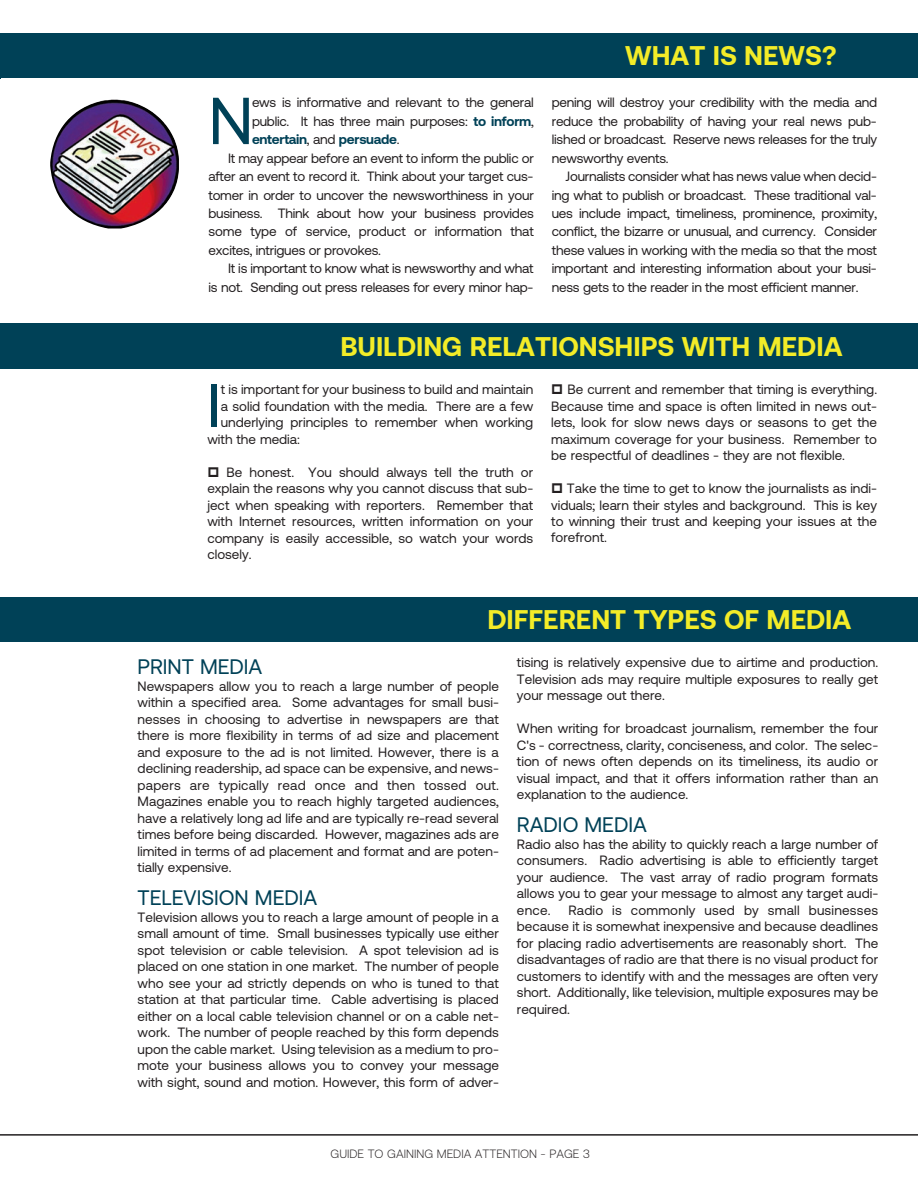
<style>
.page{position:relative;width:918px;height:1188px;background:#fff}
.page>*{position:absolute;margin:0;border:0;box-sizing:border-box;transform-origin:0 0}
.t1{font:66.3px "Aeonik";color:#004157}
.t2{font:60.6px "Aeonik";color:#004157}
.t3{font:700 27px "Aeonik";color:#f3ec28}
.t4{font:21px "Aeonik";color:#004157}
.t5{font:13.5px/16.5px "Aeonik";color:#231f20;text-align:justify}
.t6{font:13.5px/18.5px "Aeonik";letter-spacing:-.02em;color:#231f20;text-align:right}
.t7{font:300 12px "Aeonik";color:#231f20}
.s1{font-weight:700;color:#004157}
</style>
<div class="page">
<div style="left:0;top:33px;width:918px;height:45px;background:#004157"></div>
<div style="left:0;top:324px;width:918px;height:45px;background:#004157"></div>
<div style="left:0;top:597px;width:918px;height:45px;background:#004157"></div>
<hr style="left:0;top:1134px;width:918px;height:2px;background:#231f20">
<img style="left:50px;top:99px;width:129px;height:130px">
<p class="t1" style="left:209px;top:98px;width:46px">N</p>
<p class="t5" style="left:252px;top:95px;width:283px;line-height:18.5px">ews is informative and relevant to the general public. It has three main purposes: <span class="s1">to inform</span>, <span class="s1">entertain</span>, and <span class="s1">persuade</span>.</p>
<p class="t5" style="left:208px;top:150px;width:327px;line-height:18.5px;text-indent:20px">It may appear before an event to inform the public or after an event to record it. Think about your target cus&shy;tomer in order to uncover the newsworthiness in your business. Think about how your business provides some type of service, product or information that excites, intrigues or provokes.</p>
<p class="t6" style="left:208px;top:261px;width:327px">It is important to know what is newsworthy and what<br>is not. Sending out press releases for every minor hap-</p>
<p class="t3" style="left:625px;top:47px;width:213px">WHAT IS NEWS?</p>
<p class="t5" style="left:552px;top:95px;width:327px;line-height:18.5px">pening will destroy your credibility with the media and reduce the probability of having your real news pub&shy;lished or broadcast. Reserve news releases for the truly newsworthy events.</p>
<p class="t5" style="left:552px;top:168px;width:327px;line-height:18.5px;text-indent:14px">Journalists consider what has news value when decid&shy;ing what to publish or broadcast. These traditional val&shy;ues include impact, timeliness, prominence, proximity, conflict, the bizarre or unusual, and currency. Consider these values in working with the media so that the most important and interesting information about your busi&shy;ness gets to the reader in the most efficient manner.</p>
<p class="t3" style="left:340px;top:337px;width:504px">BUILDING RELATIONSHIPS WITH MEDIA</p>
<p class="t2" style="left:207px;top:385px;width:15px">I</p>
<p class="t5" style="left:221px;top:382px;width:314px">t is important for your business to build and maintain</p>
<p class="t5" style="left:221px;top:399px;width:314px">a solid foundation with the media. There are a few</p>
<p class="t5" style="left:221px;top:415px;width:314px">underlying principles to remember when working</p>
<p class="t5" style="left:207px;top:432px;width:94px">with the media:</p>
<p class="t5" style="left:207px;top:465px;width:327px;text-indent:19px">Be honest. You should always tell the truth or explain the reasons why you cannot discuss that sub&shy;ject when speaking with reporters. Remember that with Internet resources, written information on your company is easily accessible, so watch your words closely.</p>
<p class="t5" style="left:551px;top:382px;width:327px;text-indent:16px">Be current and remember that timing is everything.<br>Because time and space is often limited in news out&shy;lets, look for slow news days or seasons to get the maximum coverage for your business. Remember to be respectful of deadlines - they are not flexible.</p>
<p class="t5" style="left:551px;top:481px;width:327px;text-indent:16px">Take the time to get to know the journalists as indi&shy;viduals; learn their styles and background. This is key to winning their trust and keeping your issues at the forefront.</p>
<p class="t3" style="left:487px;top:610px;width:365px">DIFFERENT TYPES OF MEDIA</p>
<p class="t4" style="left:138px;top:660px;width:126px">PRINT MEDIA</p>
<p class="t5" style="left:138px;top:679px;width:363px">Newspapers allow you to reach a large number of people within a specified area. Some advantages for small busi&shy;nesses in choosing to advertise in newspapers are that there is more flexibility in terms of ad size and placement and exposure to the ad is not limited. However, there is a declining readership, ad space can be expensive, and news&shy;papers are typically read once and then tossed out.<br>Magazines enable you to reach highly targeted audiences, have a relatively long ad life and are typically re-read several times before being discarded. However, magazines ads are limited in terms of ad placement and format and are poten&shy;tially expensive.</p>
<p class="t4" style="left:138px;top:891px;width:181px">TELEVISION MEDIA</p>
<p class="t5" style="left:138px;top:910px;width:363px">Television allows you to reach a large amount of people in a small amount of time. Small businesses typically use either spot television or cable television. A spot television ad is placed on one station in one market. The number of people who see your ad strictly depends on who is tuned to that station at that particular time. Cable advertising is placed either on a local cable television channel or on a cable net&shy;work. The number of people reached by this form depends upon the cable market. Using television as a medium to pro&shy;mote your business allows you to convey your message with sight, sound and motion. However, this form of adver-</p>
<p class="t5" style="left:517px;top:656px;width:363px">tising is relatively expensive due to airtime and production.<br>Television ads may require multiple exposures to really get your message out there.</p>
<p class="t5" style="left:517px;top:722px;width:363px">When writing for broadcast journalism, remember the four C's - correctness, clarity, conciseness, and color. The selec&shy;tion of news often depends on its timeliness, its audio or visual impact, and that it offers information rather than an explanation to the audience.</p>
<p class="t4" style="left:517px;top:818px;width:131px">RADIO MEDIA</p>
<p class="t5" style="left:517px;top:837px;width:363px">Radio also has the ability to quickly reach a large number of consumers. Radio advertising is able to efficiently target your audience. The vast array of radio program formats allows you to gear your message to almost any target audi&shy;ence.</p>
<p class="t5" style="left:517px;top:903px;width:363px;text-indent:52px">Radio is commonly used by small businesses because it is somewhat inexpensive and because deadlines for placing radio advertisements are reasonably short. The disadvantages of radio are that there is no visual product for customers to identify with and the messages are often very short. Additionally, like television, multiple exposures may be required.</p>
<p class="t7" style="left:330px;top:1146px;width:261px">GUIDE TO GAINING MEDIA ATTENTION - PAGE 3</p>
</div>
